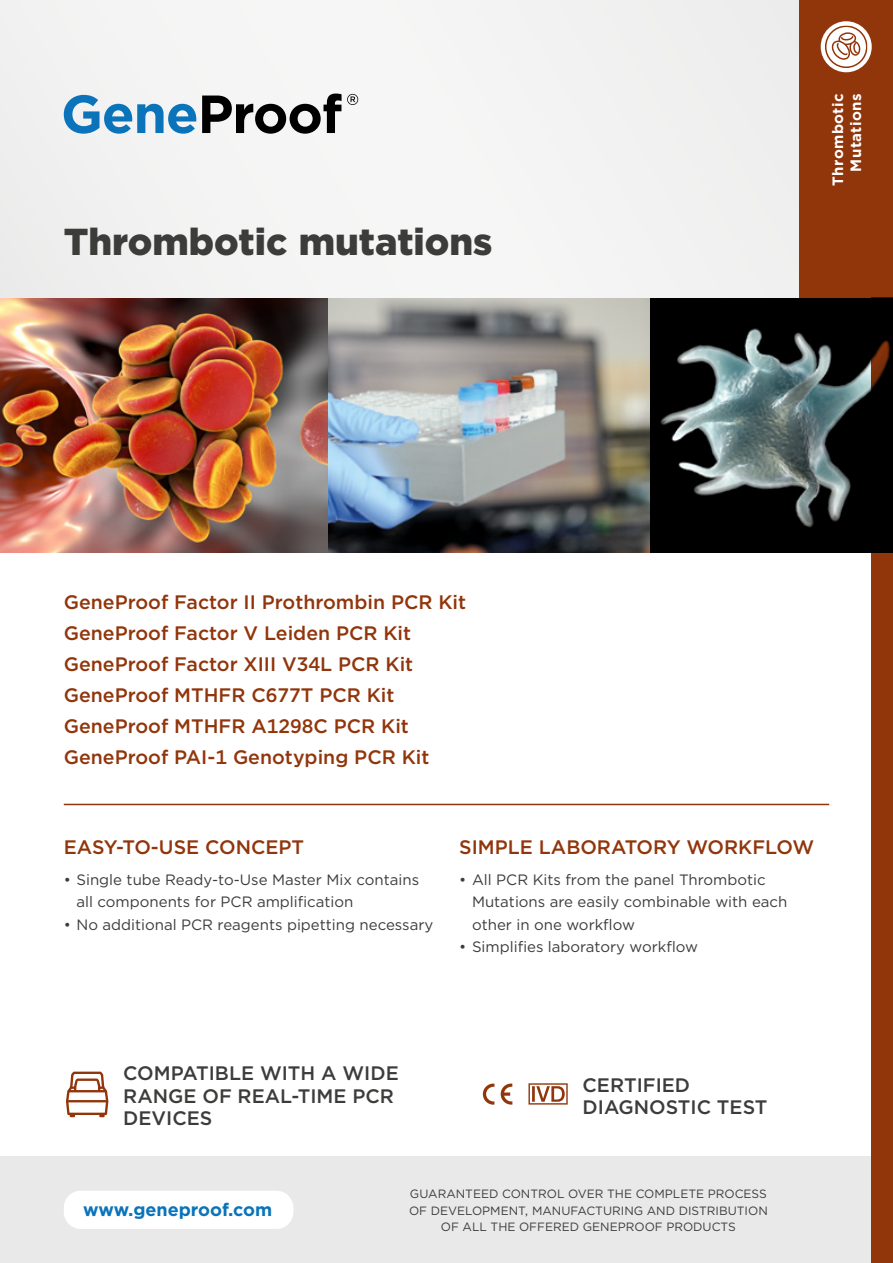
<style>
.page{position:relative;width:893px;height:1263px;background:#fff}
.page>*{position:absolute;margin:0;border:0;box-sizing:border-box;transform-origin:0 0}
.t1{font:900 37.5px "Gotham";color:#3c3c3b}
.t2{font:500 19.5px/31px "Gotham";color:#91350b}
.t3{font:500 19.5px/22.5px "Gotham";color:#3c3c3b}
.t4{font:700 18px "Gotham";color:#0a73ba}
.t5{font:15px/22.4px "Gotham";color:#3c3c3b}
.t6{font:700 15px/18px "Gotham";letter-spacing:.025em;color:#fff;text-align:right}
.t7{font:12px/16.5px "Gotham";color:#3c3c3b;text-align:center}
</style>
<div class="page">
<img style="left:0;top:298px;width:651px;height:255px">
<img style="left:651px;top:298px;width:221px;height:255px">
<svg style="left:66px;top:1071px;width:42px;height:46px"></svg>
<div style="left:0;top:1157px;width:893px;height:106px;background:#e9e9e9"></div>
<div style="left:0;top:0;width:893px;height:298px;background:#f3f3f3"></div>
<div style="left:64px;top:1191px;width:229px;height:38px;background:#fff;border-radius:17px"></div>
<svg style="left:64px;top:95px;width:132px;height:39px"></svg>
<svg style="left:202px;top:94px;width:156px;height:40px"></svg>
<div style="left:799px;top:0;width:94px;height:298px;background:#91350b"></div>
<div style="left:872px;top:553px;width:21px;height:710px;background:#91350b"></div>
<svg style="left:872px;top:298px;width:21px;height:255px;background:#0a0300"></svg>
<svg style="left:821px;top:21px;width:51px;height:51px"></svg>
<svg style="left:825px;top:26px;width:42px;height:42px;background:#dfc4b8"></svg>
<svg style="left:528px;top:1083px;width:40px;height:21px"></svg>
<svg style="left:483px;top:1083px;width:29px;height:22px"></svg>
<hr style="left:64px;top:804px;width:765px;height:1px;background:#91350b">
<h1 class="t1" style="left:64px;top:216px;width:430px">Thrombotic mutations</h1>
<p class="t6" style="left:829px;top:186px;width:94px;rotate:-90deg">Thrombotic<br>Mutations</p>
<h2 class="t2" style="left:64px;top:586px;width:404px">GeneProof Factor II Prothrombin PCR Kit GeneProof Factor V Leiden PCR Kit GeneProof Factor XIII V34L PCR Kit GeneProof MTHFR C677T PCR Kit GeneProof MTHFR A1298C PCR Kit GeneProof PAI-1 Genotyping PCR Kit</h2>
<h2 class="t2" style="left:64px;top:831px;width:242px">EASY-TO-USE CONCEPT</h2>
<p class="t5" style="left:77px;top:868px;width:344px;text-indent:-13px">• Single tube Ready-to-Use Master Mix contains all components for PCR amplification</p>
<p class="t5" style="left:64px;top:913px;width:371px">• No additional PCR reagents pipetting necessary</p>
<h2 class="t2" style="left:459px;top:831px;width:356px">SIMPLE LABORATORY WORKFLOW</h2>
<p class="t5" style="left:472px;top:868px;width:317px;text-indent:-13px">• All PCR Kits from the panel Thrombotic<br>Mutations are easily combinable with each other in one workflow</p>
<p class="t5" style="left:459px;top:935px;width:240px">• Simplifies laboratory workflow</p>
<h2 class="t3" style="left:123px;top:1062px;width:277px">COMPATIBLE WITH A WIDE<br>RANGE OF REAL-TIME PCR<br>DEVICES</h2>
<h2 class="t3" style="left:583px;top:1073px;width:186px">CERTIFIED<br>DIAGNOSTIC TEST</h2>
<p class="t4" style="left:83px;top:1197px;width:190px">www.geneproof.com</p>
<p class="t7" style="left:409px;top:1185px;width:360px">GUARANTEED CONTROL OVER THE COMPLETE PROCESS<br>OF DEVELOPMENT, MANUFACTURING AND DISTRIBUTION<br>OF ALL THE OFFERED GENEPROOF PRODUCTS</p>
</div>
